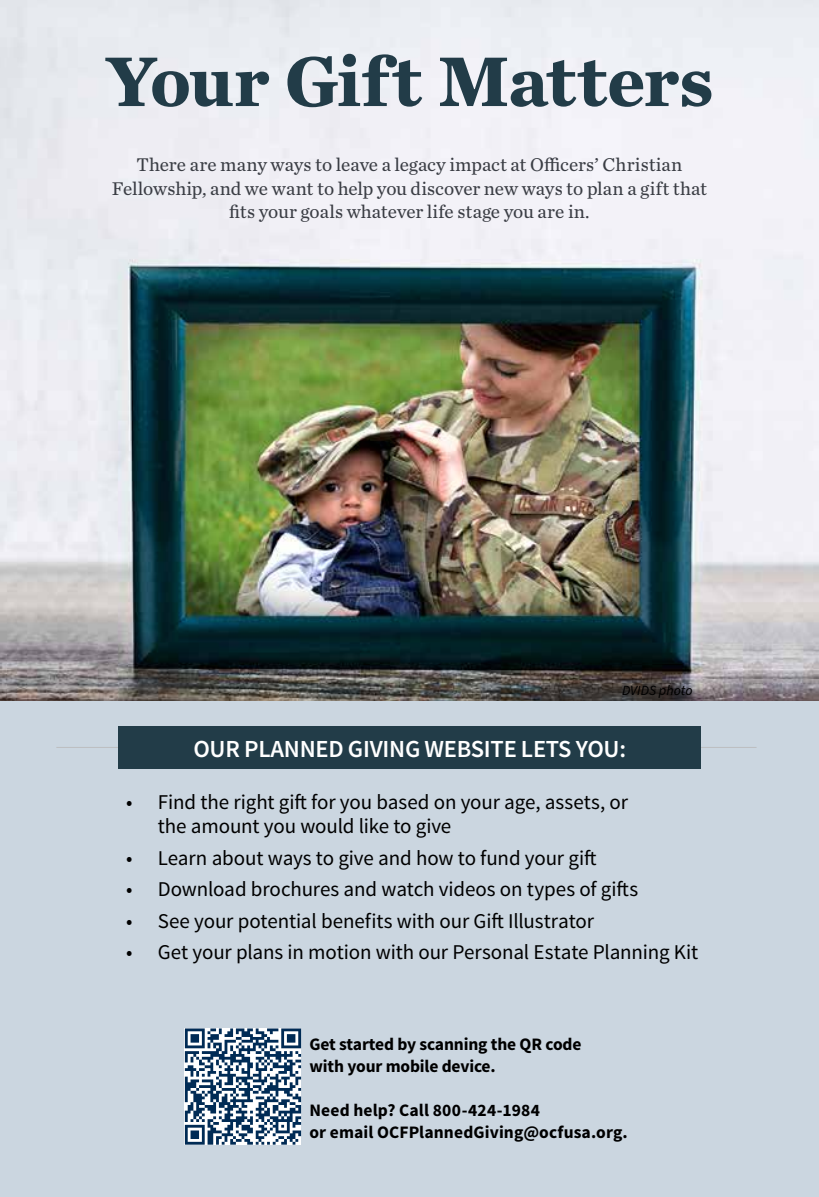
<style>
.page{position:relative;width:819px;height:1197px;background:#fff}
.page>*{position:absolute;margin:0;border:0;box-sizing:border-box;transform-origin:0 0}
.t1{font:700 73.5px "Chronicle Text G2";letter-spacing:-.01em;color:#223c48}
.t2{font:600 24.5px "Source Sans Pro";letter-spacing:-.01em;color:#fff}
.t3{font:21px/24.5px "Source Sans Pro";letter-spacing:-.005em;color:#000}
.t4{font:19.25px/23.1px "Chronicle Text G2";letter-spacing:.005em;color:#3a3d44;text-align:center}
.t5{font:700 17.5px/21.9px "Source Sans Pro";color:#000}
.t6{font:italic 14px "Source Sans Pro";color:#000}
</style>
<div class="page">
<div style="left:0;top:682px;width:819px;height:515px;background:#cbd6e0"></div>
<img style="left:0;top:0;width:819px;height:701px">
<hr style="left:56px;top:747px;width:701px;height:1px;background:#bcbec0">
<div style="left:119px;top:726px;width:582px;height:43px;background:#223c48"></div>
<svg style="left:185px;top:1028px;width:116px;height:117px;background:#7e93a8"></svg>
<h1 class="t1" style="left:105px;top:22px;width:610px">Your Gift Matters</h1>
<p class="t4" style="left:112px;top:152px;width:597px">There are many ways to leave a legacy impact at Officers’ Christian<br>Fellowship, and we want to help you discover new ways to plan a gift that fits your goals whatever life stage you are in.</p>
<p class="t6" style="left:622px;top:681px;width:72px">DVIDS photo</p>
<p class="t2" style="left:193px;top:733px;width:434px">OUR PLANNED GIVING WEBSITE LETS YOU:</p>
<p class="t3" style="left:158px;top:790px;width:472px;text-indent:-32px">• Find the right gift for you based on your age, assets, or the amount you would like to give</p>
<p class="t3" style="left:126px;top:846px;width:472px">• Learn about ways to give and how to fund your gift</p>
<p class="t3" style="left:126px;top:877px;width:513px">• Download brochures and watch videos on types of gifts</p>
<p class="t3" style="left:126px;top:909px;width:469px">• See your potential benefits with our Gift Illustrator</p>
<p class="t3" style="left:126px;top:940px;width:573px">• Get your plans in motion with our Personal Estate Planning Kit</p>
<p class="t5" style="left:309px;top:1034px;width:273px">Get started by scanning the QR code with your mobile device.</p>
<p class="t5" style="left:309px;top:1100px;width:320px">Need help? Call 800-424-1984<br>or email OCFPlannedGiving@ocfusa.org.</p>
</div>
